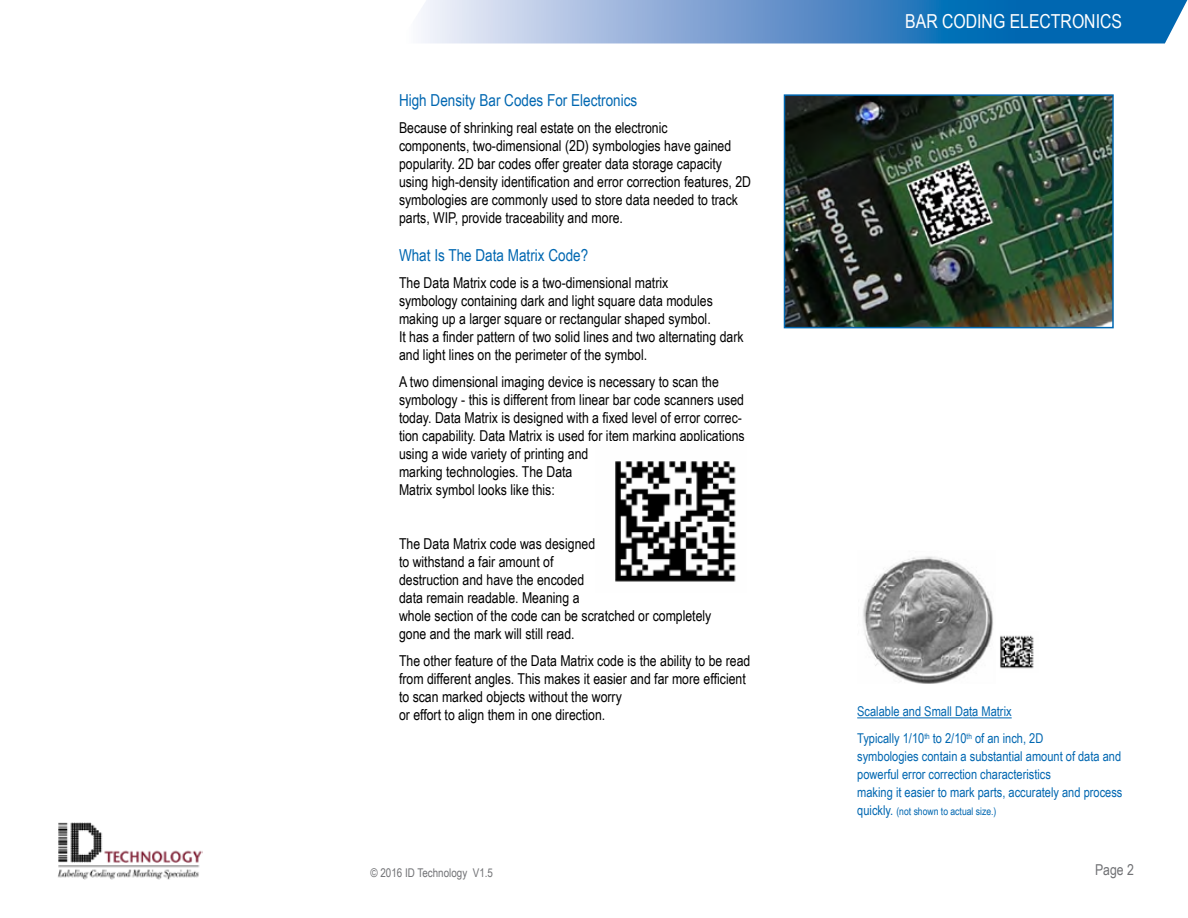
<style>
.page{position:relative;width:1188px;height:918px;background:#fff}
.page>*{position:absolute;margin:0;border:0;box-sizing:border-box;transform-origin:0 0}
.t1{font:19.2px "Arial Narrow";color:#fff}
.t2{font:16.5px "Arial Narrow";color:#0067b1}
.t3{font:15px/18px "Arial Narrow";color:#000}
.t4{font:15px "Arial Narrow";color:#717275}
.t5{font:13.5px/18px "Arial Narrow";color:#0067b1}
.t6{font:12px "Arial Narrow";color:#717275}
.t7{font:10.5px "Arial Narrow";color:#0067b1}
.s1{font-size:13.5px}
</style>
<div class="page">
<img style="left:58px;top:822px;width:144px;height:58px">
<img style="left:615px;top:461px;width:121px;height:121px">
<svg style="left:421px;top:0;width:766px;height:43px;background:#6098cc"></svg>
<img style="left:787px;top:97px;width:324px;height:228px">
<div style="left:784px;top:94px;width:330px;height:234px;border:2px solid #0067b1"></div>
<img style="left:863px;top:556px;width:130px;height:128px">
<img style="left:1000px;top:635px;width:34px;height:34px">
<hr style="left:857px;top:717px;width:155px;height:1px;background:#0067b1">
<p class="t2" style="left:399px;top:88px;width:240px">High Density Bar Codes For Electronics</p>
<p class="t3" style="left:399px;top:119px;width:354px">Because of shrinking real estate on the electronic<br>components, two-dimensional (2D) symbologies have gained popularity. 2D bar codes offer greater data storage capacity using high-density identification and error correction features, 2D symbologies are commonly used to store data needed to track parts, WIP, provide traceability and more.</p>
<p class="t2" style="left:399px;top:243px;width:191px">What Is The Data Matrix Code?</p>
<p class="t3" style="left:399px;top:273px;width:346px">The Data Matrix code is a two-dimensional matrix<br>symbology containing dark and light square data modules making up a larger square or rectangular shaped symbol.<br>It has a finder pattern of two solid lines and two alternating dark and light lines on the perimeter of the symbol.</p>
<p class="t3" style="left:399px;top:372px;width:347px">A two dimensional imaging device is necessary to scan the symbology - this is different from linear bar code scanners used today. Data Matrix is designed with a fixed level of error correc&shy;tion capability. Data Matrix is used for item marking applications using a wide variety of printing and<br>marking technologies. The Data<br>Matrix symbol looks like this:</p>
<p class="t3" style="left:399px;top:534px;width:314px">The Data Matrix code was designed<br>to withstand a fair amount of<br>destruction and have the encoded<br>data remain readable. Meaning a<br>whole section of the code can be scratched or completely gone and the mark will still read.</p>
<p class="t3" style="left:399px;top:651px;width:353px">The other feature of the Data Matrix code is the ability to be read from different angles. This makes it easier and far more efficient to scan marked objects without the worry<br>or effort to align them in one direction.</p>
<p class="t6" style="left:371px;top:864px;width:124px">© 2016 ID Technology V1.5</p>
<p class="t1" style="left:905px;top:7px;width:218px">BAR CODING ELECTRONICS</p>
<p class="t5" style="left:857px;top:698px;width:188px;line-height:27px">Scalable and Small Data Matrix<br>Typically 1/10<sup>th</sup> to 2/10<sup>th</sup> of an inch, 2D</p>
<p class="t5" style="left:857px;top:747px;width:267px">symbologies contain a substantial amount of data and powerful error correction characteristics<br>making it easier to mark parts, accurately and process</p>
<p class="t7" style="left:857px;top:804px;width:141px"><span class="s1">quickly.</span> (not shown to actual size.)</p>
<p class="t4" style="left:1095px;top:859px;width:40px">Page 2</p>
</div>
